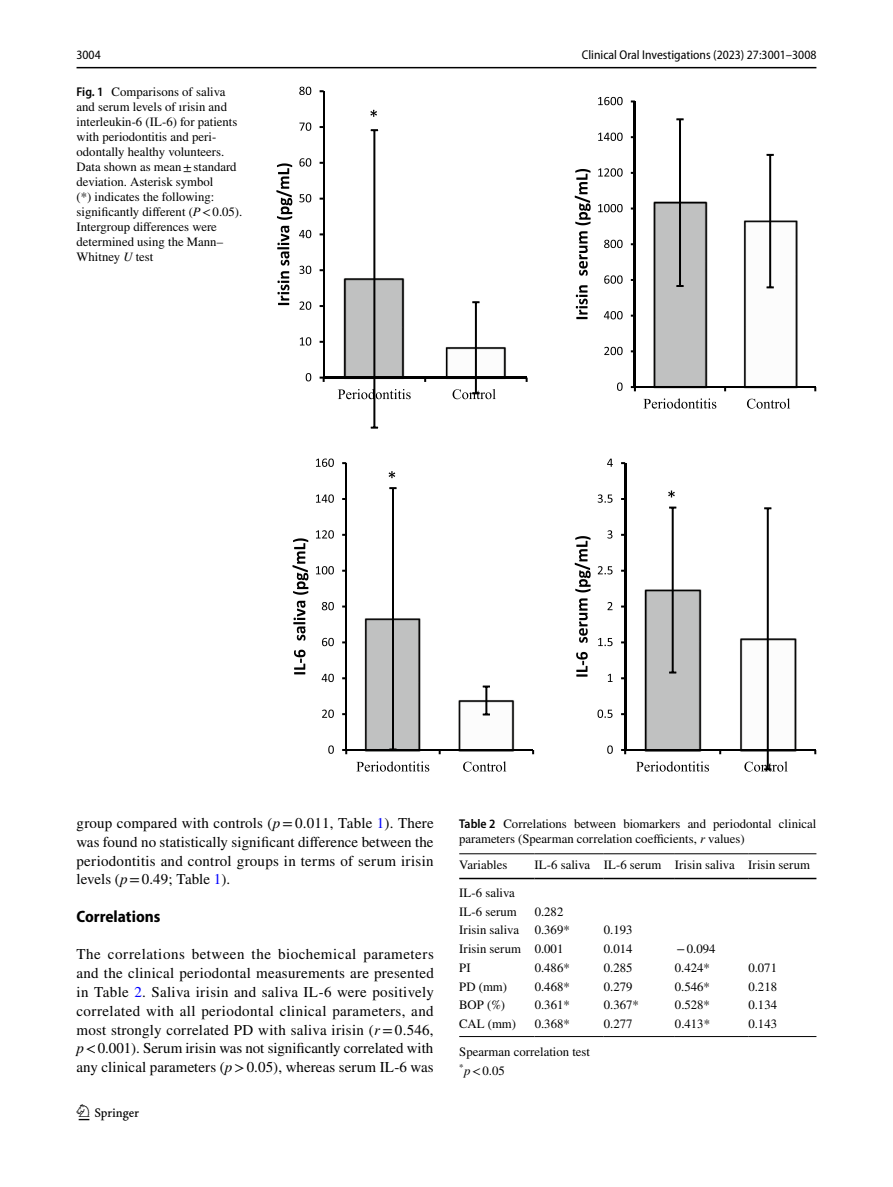
<style>
.page{position:relative;width:893px;height:1187px;background:#fff}
.page>*{position:absolute;margin:0;border:0;box-sizing:border-box;transform-origin:0 0}
.t1{font:22.5px "Springnew Regular 2";color:#000}
.t2{font:700 semi-condensed 16.5px "Myriad Pro";color:#000}
.t3{font:15px/18.8px "STIX";letter-spacing:.005em;color:#000;text-align:justify}
.t4{font:12.75px/15px "STIX";color:#000}
.t5{font:semi-condensed 12.75px "Myriad Pro";color:#000}
.s1{font-family:"Myriad Pro";font-weight:600;font-stretch:semi-condensed}
.s2{font-style:italic}
.s3{color:#00f}
</style>
<div class="page">
<hr style="left:77px;top:67px;width:739px;height:1px;background:#000">
<img style="left:324px;top:96px;width:492px;height:655px">
<hr style="left:373px;top:279px;width:2px;height:148px;background:#000">
<hr style="left:373px;top:130px;width:2px;height:149px;background:#000">
<svg style="left:371px;top:426px;width:7px;height:2px"></svg>
<svg style="left:371px;top:129px;width:7px;height:2px"></svg>
<hr style="left:475px;top:348px;width:2px;height:45px;background:#000">
<hr style="left:475px;top:302px;width:2px;height:46px;background:#000">
<svg style="left:472px;top:301px;width:7px;height:2px"></svg>
<hr style="left:323px;top:91px;width:2px;height:286px;background:#000">
<hr style="left:324px;top:376px;width:203px;height:2px;background:#000">
<svg style="left:320px;top:376px;width:5px;height:6px"></svg>
<svg style="left:306px;top:373px;width:5px;height:8px"></svg>
<svg style="left:300px;top:337px;width:11px;height:8px"></svg>
<svg style="left:299px;top:301px;width:12px;height:9px"></svg>
<svg style="left:299px;top:266px;width:12px;height:8px"></svg>
<svg style="left:299px;top:230px;width:12px;height:8px"></svg>
<svg style="left:299px;top:194px;width:12px;height:8px"></svg>
<svg style="left:299px;top:158px;width:12px;height:8px"></svg>
<svg style="left:299px;top:122px;width:12px;height:9px"></svg>
<svg style="left:299px;top:87px;width:12px;height:8px"></svg>
<svg style="left:338px;top:389px;width:73px;height:10px"></svg>
<svg style="left:453px;top:389px;width:43px;height:10px"></svg>
<svg style="left:276px;top:163px;width:16px;height:142px"></svg>
<hr style="left:679px;top:203px;width:2px;height:83px;background:#000">
<hr style="left:679px;top:119px;width:2px;height:84px;background:#000">
<svg style="left:676px;top:285px;width:8px;height:2px"></svg>
<svg style="left:676px;top:118px;width:8px;height:2px"></svg>
<hr style="left:769px;top:221px;width:2px;height:66px;background:#000">
<hr style="left:769px;top:155px;width:2px;height:66px;background:#000">
<svg style="left:767px;top:286px;width:7px;height:2px"></svg>
<svg style="left:767px;top:154px;width:7px;height:2px"></svg>
<hr style="left:634px;top:101px;width:2px;height:286px;background:#000">
<hr style="left:635px;top:386px;width:180px;height:2px;background:#000">
<svg style="left:631px;top:386px;width:5px;height:5px"></svg>
<svg style="left:617px;top:382px;width:6px;height:9px"></svg>
<svg style="left:604px;top:347px;width:19px;height:8px"></svg>
<svg style="left:604px;top:311px;width:19px;height:8px"></svg>
<svg style="left:604px;top:275px;width:19px;height:9px"></svg>
<svg style="left:604px;top:240px;width:19px;height:8px"></svg>
<svg style="left:598px;top:204px;width:25px;height:8px"></svg>
<svg style="left:598px;top:168px;width:25px;height:9px"></svg>
<svg style="left:598px;top:133px;width:25px;height:8px"></svg>
<svg style="left:598px;top:97px;width:25px;height:8px"></svg>
<svg style="left:643px;top:398px;width:73px;height:10px"></svg>
<svg style="left:747px;top:398px;width:43px;height:10px"></svg>
<svg style="left:575px;top:169px;width:16px;height:150px"></svg>
<hr style="left:392px;top:618px;width:2px;height:131px;background:#000">
<hr style="left:392px;top:488px;width:2px;height:130px;background:#000">
<svg style="left:389px;top:487px;width:8px;height:2px"></svg>
<svg style="left:483px;top:685px;width:7px;height:30px"></svg>
<hr style="left:345px;top:463px;width:2px;height:287px;background:#000">
<hr style="left:346px;top:749px;width:187px;height:2px;background:#000">
<svg style="left:342px;top:749px;width:5px;height:5px"></svg>
<svg style="left:328px;top:745px;width:6px;height:8px"></svg>
<svg style="left:322px;top:709px;width:12px;height:8px"></svg>
<svg style="left:322px;top:673px;width:12px;height:9px"></svg>
<svg style="left:322px;top:637px;width:12px;height:9px"></svg>
<svg style="left:322px;top:602px;width:12px;height:8px"></svg>
<svg style="left:316px;top:566px;width:18px;height:8px"></svg>
<svg style="left:316px;top:530px;width:18px;height:8px"></svg>
<svg style="left:316px;top:494px;width:18px;height:8px"></svg>
<svg style="left:316px;top:458px;width:18px;height:9px"></svg>
<svg style="left:356px;top:761px;width:73px;height:10px"></svg>
<svg style="left:463px;top:761px;width:43px;height:10px"></svg>
<svg style="left:292px;top:538px;width:16px;height:136px"></svg>
<hr style="left:672px;top:590px;width:2px;height:82px;background:#000">
<hr style="left:672px;top:507px;width:2px;height:83px;background:#000">
<svg style="left:669px;top:671px;width:7px;height:2px"></svg>
<svg style="left:669px;top:506px;width:7px;height:2px"></svg>
<hr style="left:767px;top:638px;width:2px;height:131px;background:#000">
<hr style="left:767px;top:508px;width:2px;height:130px;background:#000">
<svg style="left:764px;top:507px;width:7px;height:2px"></svg>
<hr style="left:624px;top:463px;width:2px;height:287px;background:#000">
<hr style="left:625px;top:749px;width:190px;height:2px;background:#000">
<svg style="left:621px;top:749px;width:5px;height:5px"></svg>
<svg style="left:607px;top:745px;width:6px;height:8px"></svg>
<svg style="left:597px;top:709px;width:16px;height:8px"></svg>
<svg style="left:608px;top:673px;width:5px;height:9px"></svg>
<svg style="left:598px;top:638px;width:15px;height:8px"></svg>
<svg style="left:607px;top:602px;width:6px;height:8px"></svg>
<svg style="left:598px;top:566px;width:15px;height:8px"></svg>
<svg style="left:607px;top:530px;width:5px;height:8px"></svg>
<svg style="left:598px;top:494px;width:15px;height:8px"></svg>
<svg style="left:607px;top:458px;width:6px;height:9px"></svg>
<svg style="left:636px;top:761px;width:73px;height:10px"></svg>
<svg style="left:744px;top:761px;width:43px;height:10px"></svg>
<svg style="left:576px;top:598px;width:12px;height:78px"></svg>
<svg style="left:575px;top:536px;width:16px;height:56px"></svg>
<svg style="left:389px;top:471px;width:6px;height:7px"></svg>
<svg style="left:668px;top:490px;width:7px;height:7px"></svg>
<svg style="left:370px;top:110px;width:7px;height:7px"></svg>
<hr style="left:459px;top:853px;width:76px;height:1px;background:#000">
<hr style="left:459px;top:877px;width:76px;height:2px;background:#000">
<hr style="left:535px;top:853px;width:69px;height:1px;background:#000">
<hr style="left:535px;top:877px;width:69px;height:2px;background:#000">
<hr style="left:604px;top:853px;width:71px;height:1px;background:#000">
<hr style="left:604px;top:877px;width:71px;height:2px;background:#000">
<hr style="left:675px;top:853px;width:73px;height:1px;background:#000">
<hr style="left:675px;top:877px;width:73px;height:2px;background:#000">
<hr style="left:748px;top:853px;width:68px;height:1px;background:#000">
<hr style="left:748px;top:877px;width:68px;height:2px;background:#000">
<hr style="left:459px;top:1036px;width:76px;height:1px;background:#000">
<hr style="left:535px;top:1036px;width:69px;height:1px;background:#000">
<hr style="left:604px;top:1036px;width:71px;height:1px;background:#000">
<hr style="left:675px;top:1036px;width:73px;height:1px;background:#000">
<hr style="left:748px;top:1036px;width:68px;height:1px;background:#000">
<p class="t5" style="left:77px;top:48px;width:26px">3004</p>
<p class="t5" style="left:582px;top:48px;width:236px">Clinical Oral Investigations (2023) 27:3001–3008</p>
<p class="t4" style="left:77px;top:85px;width:167px"><span class="s1">Fig. 1</span> Comparisons of saliva and serum levels of ırisin and interleukin-6 (IL-6) for patients with periodontitis and peri&shy;odontally healthy volunteers.<br>Data shown as mean±standard deviation. Asterisk symbol<br>(*) indicates the following: significantly different (<span class="s2">P</span>&lt;0.05).<br>Intergroup differences were determined using the Mann–<br>Whitney <span class="s2">U</span> test</p>
<p class="t3" style="left:77px;top:814px;width:359px">group compared with controls (<span class="s2">p</span>=0.011, Table <span class="s3">1</span>). There was found no statistically significant difference between the periodontitis and control groups in terms of serum irisin levels (<span class="s2">p</span>=0.49; Table <span class="s3">1</span>).</p>
<p class="t2" style="left:77px;top:907px;width:85px">Correlations</p>
<p class="t3" style="left:77px;top:946px;width:359px">The correlations between the biochemical parameters and the clinical periodontal measurements are presented in Table <span class="s3">2</span>. Saliva irisin and saliva IL-6 were positively correlated with all periodontal clinical parameters, and most strongly correlated PD with saliva irisin (<span class="s2">r</span>=0.546, <span class="s2">p</span>&lt;0.001). Serum irisin was not significantly correlated with any clinical parameters (<span class="s2">p</span>&gt;0.05), whereas serum IL-6 was</p>
<h1 class="t1" style="left:79px;top:1104px;width:62px">1 3</h1>
<p class="t4" style="left:459px;top:817px;width:359px"><span class="s1">Table 2</span> Correlations between biomarkers and periodontal clinical parameters (Spearman correlation coefficients, <span class="s2">r</span> values)</p>
<p class="t4" style="left:459px;top:857px;width:50px">Variables</p>
<p class="t4" style="left:535px;top:857px;width:277px">IL-6 saliva IL-6 serum Irisin saliva Irisin serum</p>
<p class="t4" style="left:459px;top:884px;width:59px;line-height:18.8px">IL-6 saliva<br>IL-6 serum</p>
<p class="t4" style="left:459px;top:902px;width:112px;line-height:18.8px;text-indent:75px">0.282<br>Irisin saliva 0.369*</p>
<p class="t4" style="left:604px;top:923px;width:30px">0.193</p>
<p class="t4" style="left:459px;top:942px;width:106px">Irisin serum 0.001</p>
<p class="t4" style="left:604px;top:942px;width:30px">0.014</p>
<p class="t4" style="left:676px;top:942px;width:41px">−0.094</p>
<p class="t4" style="left:459px;top:960px;width:13px">PI</p>
<p class="t4" style="left:535px;top:960px;width:37px">0.486*</p>
<p class="t4" style="left:604px;top:960px;width:30px">0.285</p>
<p class="t4" style="left:675px;top:960px;width:37px">0.424*</p>
<p class="t4" style="left:748px;top:960px;width:30px">0.071</p>
<p class="t4" style="left:459px;top:979px;width:49px">PD (mm)</p>
<p class="t4" style="left:535px;top:979px;width:37px">0.468*</p>
<p class="t4" style="left:604px;top:979px;width:30px">0.279</p>
<p class="t4" style="left:675px;top:979px;width:37px">0.546*</p>
<p class="t4" style="left:748px;top:979px;width:30px">0.218</p>
<p class="t4" style="left:459px;top:998px;width:47px">BOP (%)</p>
<p class="t4" style="left:535px;top:998px;width:37px">0.361*</p>
<p class="t4" style="left:604px;top:998px;width:37px">0.367*</p>
<p class="t4" style="left:675px;top:998px;width:37px">0.528*</p>
<p class="t4" style="left:748px;top:998px;width:30px">0.134</p>
<p class="t4" style="left:459px;top:1017px;width:58px">CAL (mm)</p>
<p class="t4" style="left:535px;top:1017px;width:37px">0.368*</p>
<p class="t4" style="left:604px;top:1017px;width:30px">0.277</p>
<p class="t4" style="left:675px;top:1017px;width:37px">0.413*</p>
<p class="t4" style="left:748px;top:1017px;width:30px">0.143</p>
<p class="t4" style="left:459px;top:1042px;width:132px;line-height:19.2px">Spearman correlation test <sup>*</sup><span class="s2">p</span>&lt;0.05</p>
</div>
